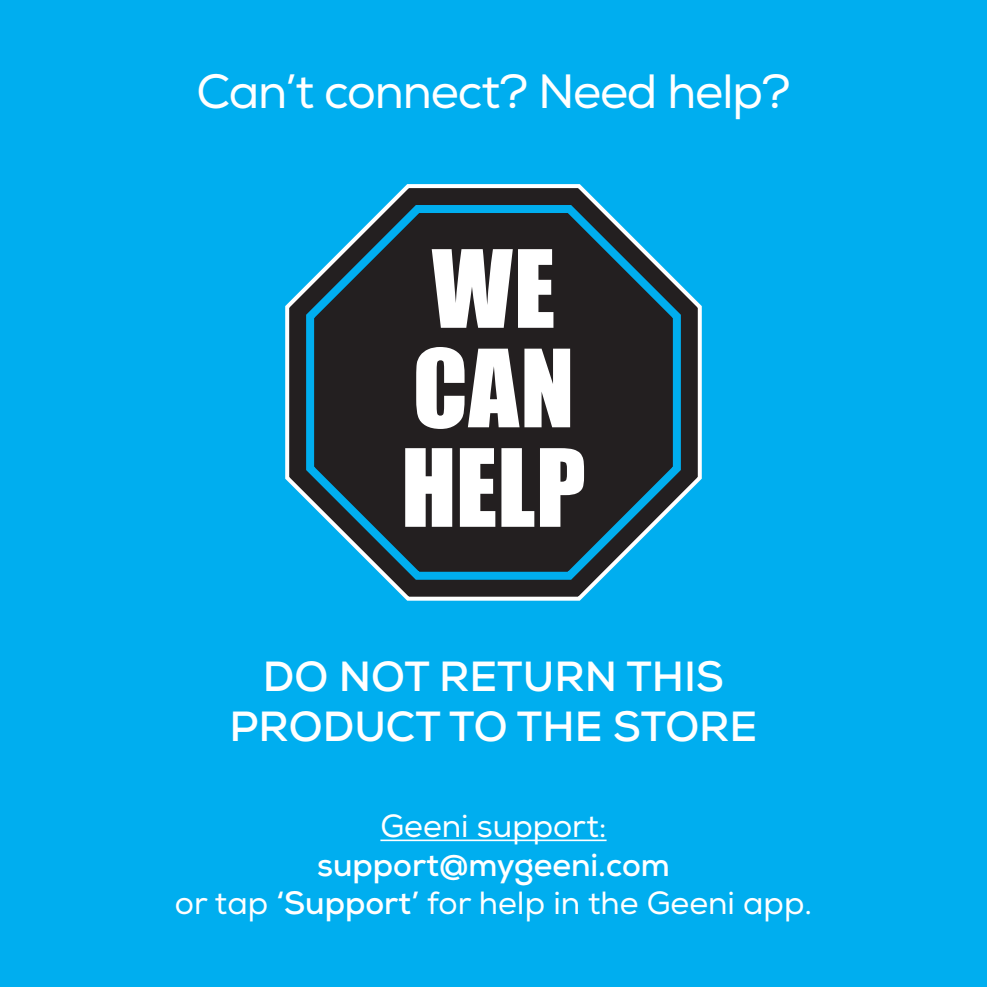
<style>
.page{position:relative;width:987px;height:987px;background:#fff}
.page>*{position:absolute;margin:0;border:0;box-sizing:border-box;transform-origin:0 0}
.t1{font:48px "Nexa";letter-spacing:-.025em;color:#fff}
.t2{font:700 42px/50.4px "Nexa";color:#fff;text-align:center}
.t3{font:700 32px/38.4px "Nexa";color:#fff;text-align:center}
.t4{font:32px "Nexa";color:#fff}
.s1{font-weight:400}
</style>
<div class="page">
<div style="left:0;top:0;width:986px;height:986px;background:#00aeef"></div>
<hr style="left:380px;top:839px;width:226px;height:2px;background:#fff">
<svg style="left:285px;top:184px;width:417px;height:417px"></svg>
<svg style="left:302px;top:201px;width:383px;height:386px"></svg>
<h1 class="t1" style="left:196px;top:63px;width:595px">Can’t connect? Need help?</h1>
<h2 class="t2" style="left:229px;top:650px;width:529px">DO NOT RETURN THIS<br>PRODUCT TO THE STORE</h2>
<p class="t4" style="left:380px;top:806px;width:228px">Geeni support:</p>
<p class="t3" style="left:175px;top:845px;width:638px">support@mygeeni.com<br><span class="s1">or tap</span> ‘Support’ <span class="s1">for help in the Geeni app.</span></p>
</div>
